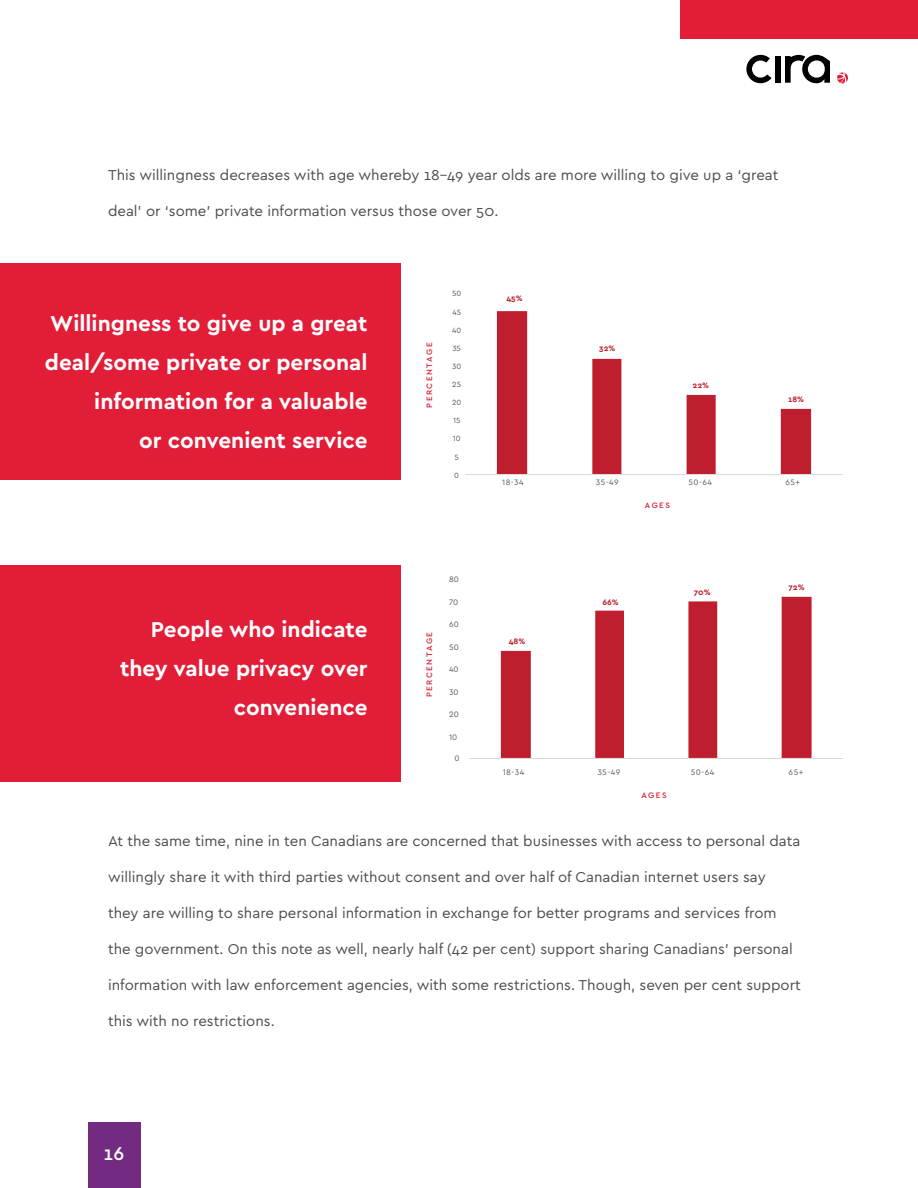
<style>
.page{position:relative;width:918px;height:1188px;background:#fff}
.page>*{position:absolute;margin:0;border:0;box-sizing:border-box;transform-origin:0 0}
.t1{font:700 22.5px/39px "Cera PRO";color:#fff;text-align:right}
.t2{font:500 19.5px "Cera PRO";color:#fff}
.t3{font:15px "Cera PRO";color:#4d4d4f}
.t4{font:8.25px "Cera PRO";letter-spacing:.055em;color:#5a5a5a}
.t5{font:500 8.25px "Cera PRO";letter-spacing:.17em;color:#da1a32}
.t6{font:700 8.25px "Cera PRO";color:#be1e2d}
.t7{font:7.95px "Cera PRO";color:#5a5a5a}
</style>
<div class="page">
<div style="left:680px;top:0;width:238px;height:39px;background:#e21d37"></div>
<div style="left:775px;top:56px;width:6px;height:27px;background:#000"></div>
<svg style="left:746px;top:55px;width:26px;height:28px"></svg>
<svg style="left:785px;top:55px;width:45px;height:28px"></svg>
<svg style="left:837px;top:72px;width:11px;height:11px"></svg>
<div style="left:88px;top:1122px;width:53px;height:66px;background:#732a81"></div>
<svg style="left:501px;top:597px;width:311px;height:161px"></svg>
<hr style="left:469px;top:758px;width:374px;height:1px;background:#dad9d9">
<div style="left:0;top:565px;width:401px;height:217px;background:#e21d37"></div>
<svg style="left:497px;top:311px;width:314px;height:163px"></svg>
<hr style="left:465px;top:474px;width:378px;height:1px;background:#dad9d9">
<div style="left:0;top:263px;width:401px;height:217px;background:#e21d37"></div>
<p class="t3" style="left:108px;top:165px;width:672px">This willingness decreases with age whereby 18-49 year olds are more willing to give up a ‘great</p>
<p class="t3" style="left:108px;top:201px;width:392px">deal’ or ‘some’ private information versus those over 50.</p>
<h1 class="t1" style="left:45px;top:303px;width:324px">Willingness to give up a great deal/some private or personal information for a valuable<br>or convenient service</h1>
<h1 class="t1" style="left:120px;top:609px;width:249px">People who indicate they value privacy over convenience</h1>
<p class="t5" style="left:424px;top:408px;width:66px;rotate:-90deg">PERCENTAGE</p>
<p class="t7" style="left:452px;top:288px;width:11px">50</p>
<p class="t7" style="left:452px;top:307px;width:10px">45</p>
<p class="t7" style="left:452px;top:325px;width:11px">40</p>
<p class="t7" style="left:452px;top:343px;width:10px">35</p>
<p class="t7" style="left:452px;top:361px;width:11px">30</p>
<p class="t7" style="left:452px;top:379px;width:10px">25</p>
<p class="t7" style="left:452px;top:397px;width:11px">20</p>
<p class="t7" style="left:453px;top:415px;width:9px">15</p>
<p class="t7" style="left:453px;top:434px;width:9px">10</p>
<p class="t7" style="left:455px;top:452px;width:6px">5</p>
<p class="t7" style="left:454px;top:470px;width:6px">0</p>
<p class="t5" style="left:424px;top:697px;width:67px;rotate:-90deg">PERCENTAGE</p>
<p class="t4" style="left:449px;top:574px;width:11px">80</p>
<p class="t4" style="left:449px;top:597px;width:11px">70</p>
<p class="t4" style="left:449px;top:618px;width:11px">60</p>
<p class="t4" style="left:449px;top:642px;width:11px">50</p>
<p class="t4" style="left:449px;top:663px;width:11px">40</p>
<p class="t4" style="left:449px;top:686px;width:11px">30</p>
<p class="t4" style="left:449px;top:708px;width:11px">20</p>
<p class="t4" style="left:449px;top:731px;width:10px">10</p>
<p class="t4" style="left:454px;top:753px;width:7px">0</p>
<p class="t6" style="left:507px;top:293px;width:18px">45%</p>
<p class="t6" style="left:599px;top:342px;width:18px">32%</p>
<p class="t6" style="left:693px;top:380px;width:18px">22%</p>
<p class="t6" style="left:788px;top:393px;width:17px">18%</p>
<p class="t4" style="left:502px;top:477px;width:23px">18-34</p>
<p class="t4" style="left:596px;top:477px;width:24px">35-49</p>
<p class="t4" style="left:689px;top:477px;width:25px">50-64</p>
<p class="t4" style="left:786px;top:477px;width:16px">65+</p>
<p class="t5" style="left:645px;top:500px;width:27px">AGES</p>
<p class="t6" style="left:509px;top:635px;width:18px">48%</p>
<p class="t6" style="left:602px;top:596px;width:18px">66%</p>
<p class="t6" style="left:694px;top:587px;width:18px">70%</p>
<p class="t6" style="left:789px;top:581px;width:18px">72%</p>
<p class="t4" style="left:503px;top:767px;width:23px">18-34</p>
<p class="t4" style="left:597px;top:767px;width:24px">35-49</p>
<p class="t4" style="left:691px;top:767px;width:25px">50-64</p>
<p class="t4" style="left:789px;top:767px;width:16px">65+</p>
<p class="t5" style="left:641px;top:790px;width:27px">AGES</p>
<p class="t3" style="left:108px;top:831px;width:694px">At the same time, nine in ten Canadians are concerned that businesses with access to personal data</p>
<p class="t3" style="left:108px;top:867px;width:659px">willingly share it with third parties without consent and over half of Canadian internet users say</p>
<p class="t3" style="left:108px;top:903px;width:670px">they are willing to share personal information in exchange for better programs and services from</p>
<p class="t3" style="left:108px;top:939px;width:686px">the government. On this note as well, nearly half (42 per cent) support sharing Canadians’ personal</p>
<p class="t3" style="left:108px;top:975px;width:694px">information with law enforcement agencies, with some restrictions. Though, seven per cent support</p>
<p class="t3" style="left:108px;top:1011px;width:168px">this with no restrictions.</p>
<h2 class="t2" style="left:104px;top:1141px;width:22px">16</h2>
</div>
